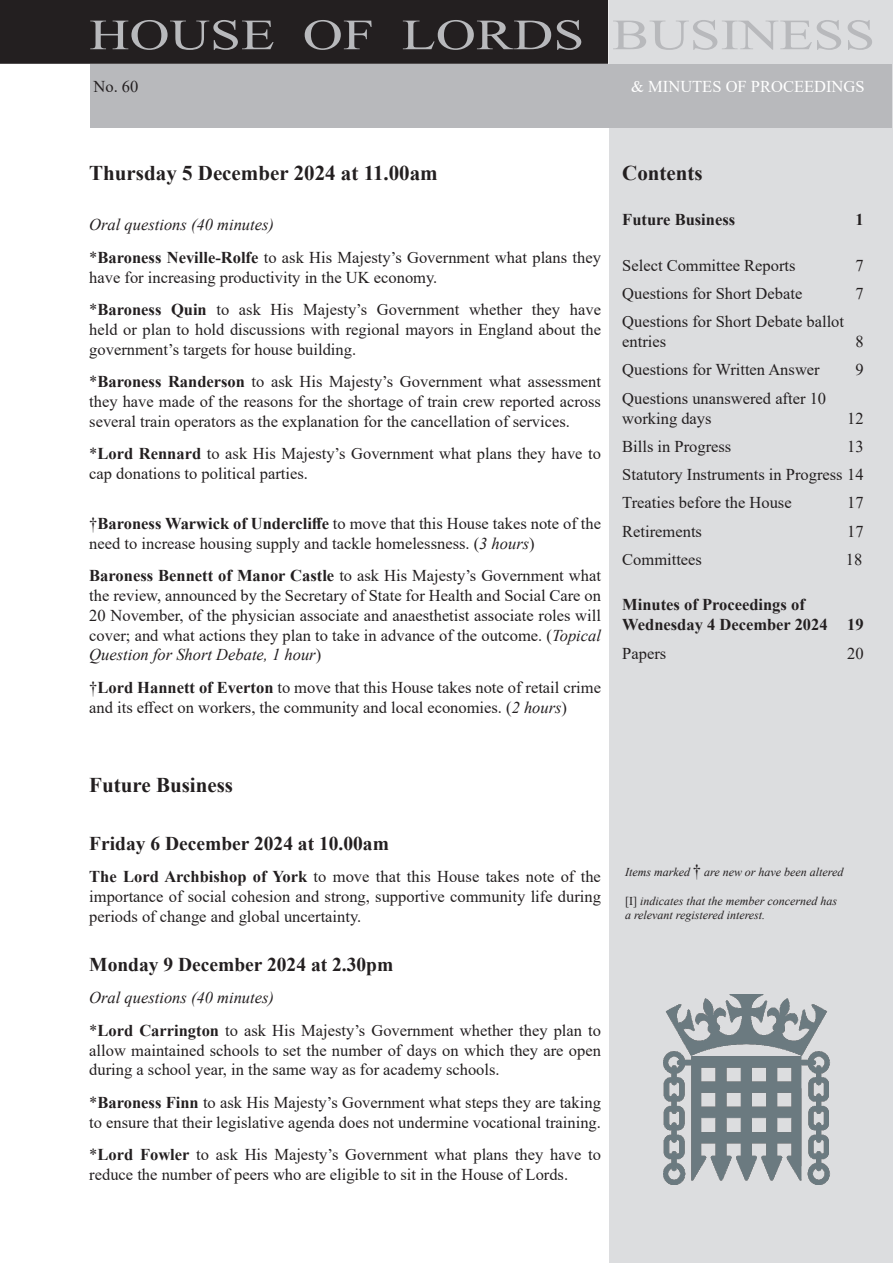
<style>
.page{position:relative;width:893px;height:1263px;background:#fff}
.page>*{position:absolute;margin:0;border:0;box-sizing:border-box;transform-origin:0 0}
.t1{font:43.2px "Times New Roman";color:#b8b9bc;scale:1.29 1}
.OPDate{font:700 21px "Times New Roman";color:#231f20}
.ContentsHeadingBoldR{font:700 21px "Times New Roman";color:#231f20}
.FBDate{font:700 19.5px "Times New Roman";color:#231f20}
.OrderPaperEntryDispl{font:16.5px/19.8px "Times New Roman";color:#231f20}
.t2{font:700 16.5px/19.8px "Times New Roman";color:#231f20}
.OrderPaperEntryDispl-2{font:italic 16.5px "Times New Roman";color:#231f20}
.t3{font:16.5px "Times New Roman";color:#fff}
.t4{font:italic 12px/14.4px "Times New Roman";color:#231f20}
.s1{font-weight:700}
.s2{font-style:italic}
.s3{font-style:normal;font-size:16.5px}
.s4{font-style:normal}
</style>
<div class="page">
<div style="left:1px;top:1px;width:606px;height:62px;background:#231f20"></div>
<div style="left:0;top:0;width:608px;height:64px;border:2px solid #231f20"></div>
<div style="left:609px;top:1px;width:283px;height:1262px;background:#dcdddf"></div>
<div style="left:90px;top:65px;width:801px;height:63px;background:#b8b9bc"></div>
<img style="left:664px;top:994px;width:166px;height:190px">
<h1 class="t1" style="left:89px;top:4px;width:611px">HOUSE OF LORDS BUSINESS</h1>
<p class="OrderPaperEntryDispl" style="left:94px;top:76px;width:46px">No. 60</p>
<p class="t3" style="left:631px;top:75px;width:235px">&amp; MINUTES OF PROCEEDINGS</p>
<p class="OPDate" style="left:89px;top:158px;width:350px">Thursday 5 December 2024 at 11.00am</p>
<p class="OrderPaperEntryDispl-2" style="left:89px;top:213px;width:186px">Oral questions (40 minutes)</p>
<p class="OrderPaperEntryDispl" style="left:89px;top:247px;width:513px">*<span class="s1">Baroness Neville-Rolfe</span> to ask His Majesty’s Government what plans they have for increasing productivity in the UK economy.</p>
<p class="OrderPaperEntryDispl" style="left:89px;top:299px;width:513px;text-align:justify">*<span class="s1">Baroness Quin</span> to ask His Majesty’s Government whether they have held or plan to hold discussions with regional mayors in England about the government’s targets for house building.</p>
<p class="OrderPaperEntryDispl" style="left:89px;top:371px;width:513px;text-align:justify">*<span class="s1">Baroness Randerson</span> to ask His Majesty’s Government what assessment they have made of the reasons for the shortage of train crew reported across several train operators as the explanation for the cancellation of services.</p>
<p class="OrderPaperEntryDispl" style="left:89px;top:443px;width:513px">*<span class="s1">Lord Rennard</span> to ask His Majesty’s Government what plans they have to cap donations to political parties.</p>
<p class="OrderPaperEntryDispl" style="left:89px;top:513px;width:513px">†<span class="s1">Baroness Warwick of Undercliffe</span> to move that this House takes note of the need to increase housing supply and tackle homelessness. (<span class="s2">3 hours</span>)</p>
<p class="OrderPaperEntryDispl" style="left:89px;top:565px;width:513px;text-align:justify"><span class="s1">Baroness Bennett of Manor Castle</span> to ask His Majesty’s Government what the review, announced by the Secretary of State for Health and Social Care on 20 November, of the physician associate and anaesthetist associate roles will cover; and what actions they plan to take in advance of the outcome. (<span class="s2">Topical Question for Short Debate, 1 hour</span>)</p>
<p class="OrderPaperEntryDispl" style="left:89px;top:677px;width:513px">†<span class="s1">Lord Hannett of Everton</span> to move that this House takes note of retail crime and its effect on workers, the community and local economies. (<span class="s2">2 hours</span>)</p>
<p class="OPDate" style="left:622px;top:158px;width:82px">Contents</p>
<p class="t2" style="left:622px;top:209px;width:114px">Future Business</p>
<p class="t2" style="left:855px;top:209px;width:10px">1</p>
<p class="OrderPaperEntryDispl" style="left:622px;top:255px;width:175px">Select Committee Reports</p>
<p class="OrderPaperEntryDispl" style="left:855px;top:255px;width:10px">7</p>
<p class="OrderPaperEntryDispl" style="left:622px;top:283px;width:182px">Questions for Short Debate</p>
<p class="OrderPaperEntryDispl" style="left:855px;top:283px;width:10px">7</p>
<p class="OrderPaperEntryDispl" style="left:622px;top:311px;width:223px">Questions for Short Debate ballot entries</p>
<p class="OrderPaperEntryDispl" style="left:855px;top:331px;width:10px">8</p>
<p class="OrderPaperEntryDispl" style="left:622px;top:359px;width:199px">Questions for Written Answer</p>
<p class="OrderPaperEntryDispl" style="left:855px;top:359px;width:10px">9</p>
<p class="OrderPaperEntryDispl" style="left:622px;top:388px;width:205px">Questions unanswered after 10 working days</p>
<p class="OrderPaperEntryDispl" style="left:847px;top:408px;width:18px">12</p>
<p class="OrderPaperEntryDispl" style="left:622px;top:436px;width:111px">Bills in Progress</p>
<p class="OrderPaperEntryDispl" style="left:847px;top:436px;width:18px">13</p>
<p class="OrderPaperEntryDispl" style="left:622px;top:464px;width:243px">Statutory Instruments in Progress 14</p>
<p class="OrderPaperEntryDispl" style="left:622px;top:492px;width:171px">Treaties before the House</p>
<p class="OrderPaperEntryDispl" style="left:847px;top:492px;width:18px">17</p>
<p class="OrderPaperEntryDispl" style="left:622px;top:521px;width:81px">Retirements</p>
<p class="OrderPaperEntryDispl" style="left:847px;top:521px;width:18px">17</p>
<p class="OrderPaperEntryDispl" style="left:622px;top:549px;width:81px">Committees</p>
<p class="OrderPaperEntryDispl" style="left:846px;top:549px;width:18px">18</p>
<p class="t2" style="left:622px;top:594px;width:243px">Minutes of Proceedings of<br>Wednesday 4 December 2024 19</p>
<p class="OrderPaperEntryDispl" style="left:622px;top:642px;width:45px">Papers</p>
<p class="OrderPaperEntryDispl" style="left:847px;top:642px;width:18px">20</p>
<p class="ContentsHeadingBoldR" style="left:89px;top:769px;width:145px">Future Business</p>
<p class="FBDate" style="left:89px;top:829px;width:301px">Friday 6 December 2024 at 10.00am</p>
<p class="OrderPaperEntryDispl" style="left:89px;top:866px;width:513px;text-align:justify"><span class="s1">The Lord Archbishop of York</span> to move that this House takes note of the importance of social cohesion and strong, supportive community life during periods of change and global uncertainty.</p>
<p class="FBDate" style="left:89px;top:950px;width:306px">Monday 9 December 2024 at 2.30pm</p>
<p class="OrderPaperEntryDispl-2" style="left:89px;top:986px;width:186px">Oral questions (40 minutes)</p>
<p class="OrderPaperEntryDispl" style="left:89px;top:1020px;width:513px;text-align:justify">*<span class="s1">Lord Carrington</span> to ask His Majesty’s Government whether they plan to allow maintained schools to set the number of days on which they are open during a school year, in the same way as for academy schools.</p>
<p class="OrderPaperEntryDispl" style="left:89px;top:1092px;width:513px">*<span class="s1">Baroness Finn</span> to ask His Majesty’s Government what steps they are taking to ensure that their legislative agenda does not undermine vocational training.</p>
<p class="OrderPaperEntryDispl" style="left:89px;top:1144px;width:513px">*<span class="s1">Lord Fowler</span> to ask His Majesty’s Government what plans they have to reduce the number of peers who are eligible to sit in the House of Lords.</p>
<p class="t4" style="left:625px;top:864px;width:220px">Items marked <span class="s3">†</span> are new or have been altered</p>
<p class="t4" style="left:625px;top:893px;width:213px"><span class="s4">[I]</span> indicates that the member concerned has a relevant registered interest.</p>
</div>
